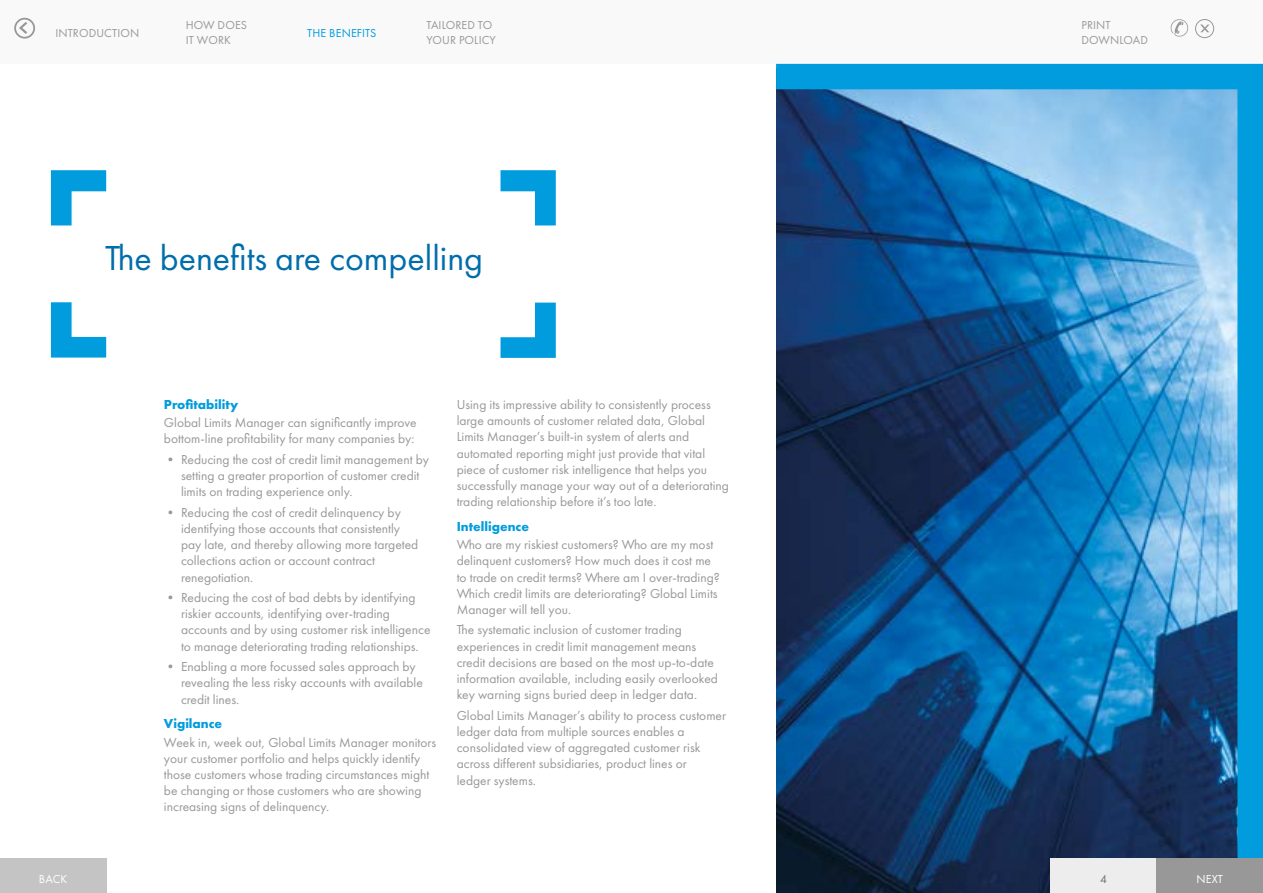
<style>
.page{position:relative;width:1263px;height:893px;background:#fff}
.page>*{position:absolute;margin:0;border:0;box-sizing:border-box;transform-origin:0 0}
.t1{font:36px "Futura PT";color:#006eab}
.t2{font:13.5px/16.2px "Futura PT";color:#999898}
.t3{font:700 13.5px "Futura PT";color:#009cde}
.t4{font:12px/15px "Futura PT";letter-spacing:.01em;color:#999898}
.t5{font:12px "Futura PT";letter-spacing:.01em;color:#009cde}
.t6{font:12px "Futura PT";letter-spacing:.01em;color:#fff}
.t7{font:12px "Futura PT";color:#706f6f}
</style>
<div class="page">
<svg style="left:776px;top:64px;width:487px;height:809px"></svg>
<div style="left:1050px;top:859px;width:213px;height:34px;background:#ededed"></div>
<div style="left:0;top:859px;width:106px;height:34px;background:#c4c4c4"></div>
<div style="left:1157px;top:859px;width:106px;height:34px;background:#999898"></div>
<div style="left:0;top:0;width:1263px;height:64px;background:#f9f9f9"></div>
<svg style="left:1171px;top:19px;width:17px;height:18px"></svg>
<div style="left:1195px;top:19px;width:19px;height:19px;border:1px solid #999898;border-radius:50%"></div>
<svg style="left:1200px;top:25px;width:9px;height:7px"></svg>
<svg style="left:19px;top:22px;width:8px;height:12px"></svg>
<div style="left:14px;top:18px;width:21px;height:21px;border:2px solid #999898;border-radius:50%"></div>
<svg style="left:500px;top:170px;width:56px;height:55px"></svg>
<svg style="left:500px;top:303px;width:56px;height:55px"></svg>
<svg style="left:51px;top:302px;width:55px;height:56px"></svg>
<svg style="left:51px;top:170px;width:55px;height:55px"></svg>
<p class="t4" style="left:55px;top:25px;width:86px">INTRODUCTION</p>
<p class="t4" style="left:186px;top:18px;width:63px">HOW DOES<br>IT WORK</p>
<p class="t5" style="left:307px;top:26px;width:71px">THE BENEFITS</p>
<p class="t4" style="left:426px;top:18px;width:71px">TAILORED TO<br>YOUR POLICY</p>
<p class="t4" style="left:1081px;top:18px;width:68px">PRINT<br>DOWNLOAD</p>
<h1 class="t1" style="left:105px;top:237px;width:380px">The benefits are compelling</h1>
<p class="t3" style="left:164px;top:396px;width:76px">Profitability</p>
<p class="t2" style="left:164px;top:415px;width:254px">Global Limits Manager can significantly improve bottom-line profitability for many companies by:</p>
<p class="t2" style="left:181px;top:451px;width:250px;text-indent:-17px">• Reducing the cost of credit limit management by setting a greater proportion of customer credit limits on trading experience only.</p>
<p class="t2" style="left:181px;top:504px;width:239px;text-indent:-17px">• Reducing the cost of credit delinquency by identifying those accounts that consistently pay late, and thereby allowing more targeted collections action or account contract renegotiation.</p>
<p class="t2" style="left:181px;top:589px;width:251px;text-indent:-17px">• Reducing the cost of bad debts by identifying riskier accounts, identifying over-trading accounts and by using customer risk intelligence to manage deteriorating trading relationships.</p>
<p class="t2" style="left:181px;top:658px;width:243px;text-indent:-17px">• Enabling a more focussed sales approach by revealing the less risky accounts with available credit lines.</p>
<p class="t3" style="left:164px;top:715px;width:60px">Vigilance</p>
<p class="t2" style="left:164px;top:734px;width:274px">Week in, week out, Global Limits Manager monitors your customer portfolio and helps quickly identify those customers whose trading circumstances might be changing or those customers who are showing increasing signs of delinquency.</p>
<p class="t2" style="left:457px;top:396px;width:274px">Using its impressive ability to consistently process large amounts of customer related data, Global Limits Manager’s built-in system of alerts and automated reporting might just provide that vital piece of customer risk intelligence that helps you successfully manage your way out of a deteriorating trading relationship before it’s too late.</p>
<p class="t3" style="left:457px;top:518px;width:74px">Intelligence</p>
<p class="t2" style="left:457px;top:536px;width:264px">Who are my riskiest customers? Who are my most delinquent customers? How much does it cost me to trade on credit terms? Where am I over-trading?<br>Which credit limits are deteriorating? Global Limits Manager will tell you.</p>
<p class="t2" style="left:457px;top:622px;width:263px">The systematic inclusion of customer trading experiences in credit limit management means credit decisions are based on the most up-to-date information available, including easily overlooked key warning signs buried deep in ledger data.</p>
<p class="t2" style="left:457px;top:707px;width:271px">Global Limits Manager’s ability to process customer ledger data from multiple sources enables a consolidated view of aggregated customer risk across different subsidiaries, product lines or<br>ledger systems.</p>
<p class="t6" style="left:39px;top:872px;width:30px">BACK</p>
<p class="t7" style="left:1100px;top:872px;width:8px">4</p>
<p class="t6" style="left:1196px;top:872px;width:28px">NEXT</p>
</div>
